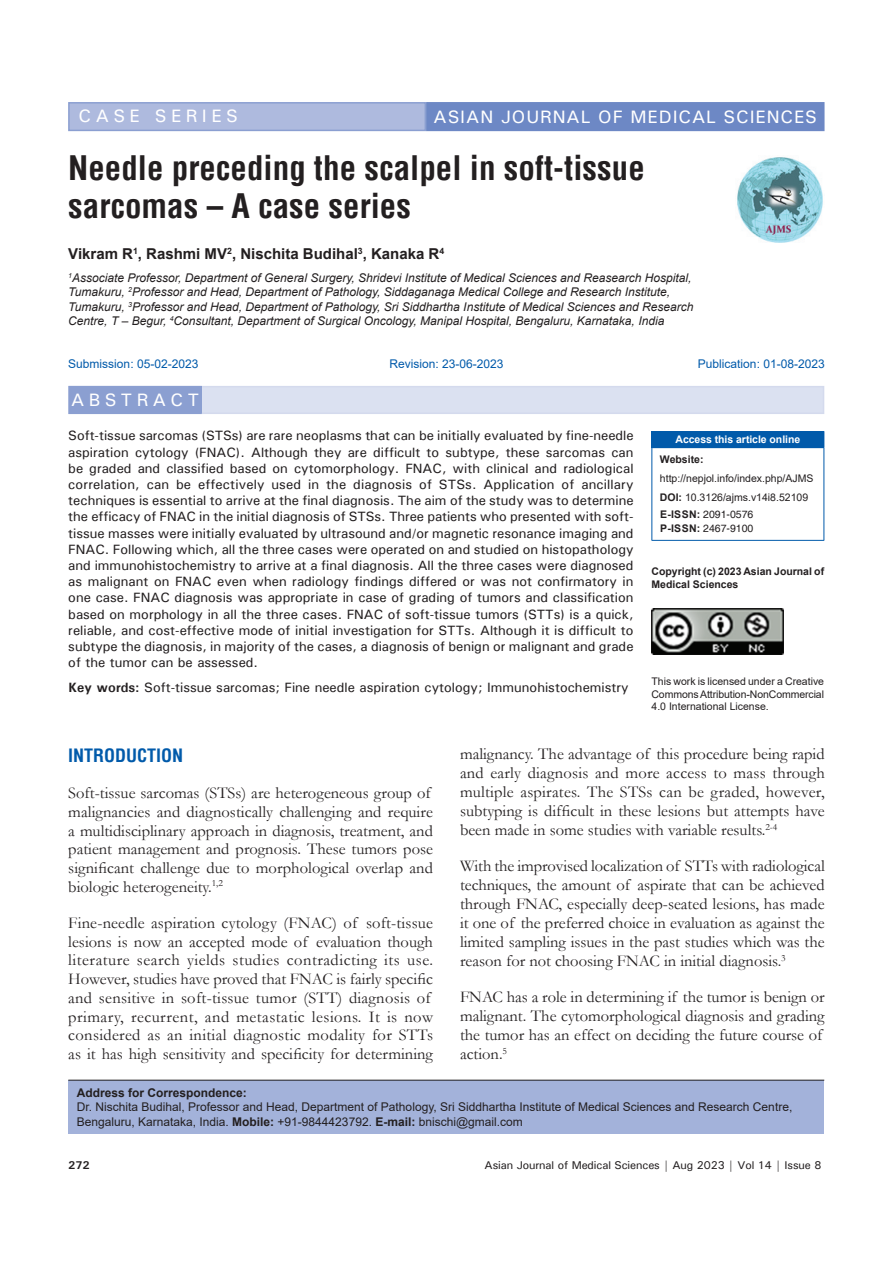
<style>
.page{position:relative;width:893px;height:1263px;background:#fff}
.page>*{position:absolute;margin:0;border:0;box-sizing:border-box;transform-origin:0 0}
.AT{font:700 condensed 33px/37.5px "Helvetica";color:#231f20}
.AH{font:500 18px "Univers";letter-spacing:.05em;color:#fff}
.t1{font:700 condensed 18px "Helvetica";color:#015aaa}
.AH-2{font:500 18px "Univers";letter-spacing:.25em;color:#fff}
.ABSH{font:500 18px "Univers";letter-spacing:.25em;color:#fff}
.TX{font:16.5px/18.8px "Garamond";color:#231f20}
.AU{font:700 15px "Helvetica";color:#231f20}
.ABS{font:500 13.5px/16.2px "Univers";color:#231f20;text-align:justify}
.KWD{font:500 13.5px "Univers";color:#231f20}
.AFF{font:italic 12px/14.4px "Arial";color:#231f20}
.ADD{font:12px/14.4px "Arial";color:#231f20}
.HIS{font:12px "Arial";color:#015aaa}
.t2{font:500 11.25px "Univers";letter-spacing:-.01em;color:#231f20}
.t3{font:700 11.25px "Univers";color:#231f20}
.License{font:10.5px/12.6px "Arial";letter-spacing:-.01em;color:#231f20;text-align:justify}
.License-2{font:700 10.5px/12.6px "Arial";color:#231f20}
.Web{font:10.5px/18.8px "Arial";color:#231f20}
.ISSN{font:10.5px/14.2px "Helvetica";color:#231f20}
.DOI{font:10.5px "Arial";color:#231f20}
.t4{font:700 10.5px "Arial";letter-spacing:-.005em;color:#fff}
.s1{font-weight:700}
</style>
<div class="page">
<div style="left:68px;top:1080px;width:756px;height:54px;background:#a3b2da"></div>
<hr style="left:68px;top:1080px;width:756px;height:1px;background:#231f20">
<img style="left:737px;top:157px;width:86px;height:86px">
<div style="left:69px;top:103px;width:356px;height:27px;background:#aebade"></div>
<div style="left:68px;top:102px;width:358px;height:29px;border:2px solid #8b9fd1"></div>
<div style="left:427px;top:103px;width:397px;height:27px;background:#6d88c5"></div>
<div style="left:426px;top:102px;width:398px;height:29px;border:2px solid #6d88c5"></div>
<div style="left:69px;top:386px;width:755px;height:28px;background:#dbe1f1"></div>
<div style="left:69px;top:387px;width:132px;height:26px;background:#8b9fd1"></div>
<div style="left:68px;top:386px;width:134px;height:28px;border:2px solid #8b9fd1"></div>
<div style="left:652px;top:431px;width:172px;height:17px;background:#015aaa"></div>
<svg style="left:651px;top:432px;width:1px;height:15px"></svg>
<hr style="left:651px;top:431px;width:173px;height:1px;background:#015aaa">
<hr style="left:651px;top:448px;width:1px;height:92px;background:#015aaa">
<hr style="left:651px;top:447px;width:173px;height:1px;background:#015aaa">
<hr style="left:823px;top:448px;width:1px;height:92px;background:#015aaa">
<hr style="left:651px;top:540px;width:173px;height:1px;background:#015aaa">
<img style="left:651px;top:608px;width:132px;height:46px">
<p class="AH-2" style="left:79px;top:105px;width:161px">CASE SERIES</p>
<p class="AH" style="left:434px;top:105px;width:385px">ASIAN JOURNAL OF MEDICAL SCIENCES</p>
<p class="AT" style="left:68px;top:149px;width:578px">Needle preceding the scalpel in soft-tissue sarcomas – A case series</p>
<p class="AU" style="left:68px;top:243px;width:377px">Vikram R<sup>1</sup>, Rashmi MV<sup>2</sup>, Nischita Budihal<sup>3</sup>, Kanaka R<sup>4</sup></p>
<p class="AFF" style="left:68px;top:271px;width:627px"><sup>1</sup>Associate Professor, Department of General Surgery, Shridevi Institute of Medical Sciences and Reasearch Hospital, Tumakuru, <sup>2</sup>Professor and Head, Department of Pathology, Siddaganaga Medical College and Research Institute, Tumakuru, <sup>3</sup>Professor and Head, Department of Pathology, Sri Siddhartha Institute of Medical Sciences and Research Centre, T – Begur, <sup>4</sup>Consultant, Department of Surgical Oncology, Manipal Hospital, Bengaluru, Karnataka, India</p>
<p class="HIS" style="left:68px;top:355px;width:132px">Submission: 05-02-2023</p>
<p class="HIS" style="left:389px;top:355px;width:116px">Revision: 23-06-2023</p>
<p class="HIS" style="left:698px;top:355px;width:128px">Publication: 01-08-2023</p>
<p class="ABSH" style="left:71px;top:388px;width:129px">ABSTRACT</p>
<p class="ABS" style="left:68px;top:427px;width:567px">Soft-tissue sarcomas (STSs) are rare neoplasms that can be initially evaluated by fine-needle aspiration cytology (FNAC). Although they are difficult to subtype, these sarcomas can be graded and classified based on cytomorphology. FNAC, with clinical and radiological correlation, can be effectively used in the diagnosis of STSs. Application of ancillary techniques is essential to arrive at the final diagnosis. The aim of the study was to determine the efficacy of FNAC in the initial diagnosis of STSs. Three patients who presented with soft&shy;tissue masses were initially evaluated by ultrasound and/or magnetic resonance imaging and FNAC. Following which, all the three cases were operated on and studied on histopathology and immunohistochemistry to arrive at a final diagnosis. All the three cases were diagnosed as malignant on FNAC even when radiology findings differed or was not confirmatory in one case. FNAC diagnosis was appropriate in case of grading of tumors and classification based on morphology in all the three cases. FNAC of soft-tissue tumors (STTs) is a quick, reliable, and cost-effective mode of initial investigation for STTs. Although it is difficult to subtype the diagnosis, in majority of the cases, a diagnosis of benign or malignant and grade of the tumor can be assessed.</p>
<p class="KWD" style="left:68px;top:679px;width:562px"><span class="s1">Key words:</span> Soft-tissue sarcomas; Fine needle aspiration cytology; Immunohistochemistry</p>
<p class="t4" style="left:675px;top:432px;width:126px">Access this article online</p>
<p class="Web" style="left:660px;top:450px;width:155px"><span class="s1">Website: </span>http://nepjol.info/index.php/AJMS</p>
<p class="DOI" style="left:660px;top:490px;width:150px"><span class="s1">DOI:</span> 10.3126/ajms.v14i8.52109</p>
<p class="ISSN" style="left:660px;top:508px;width:95px"><span class="s1">E-ISSN:</span> 2091-0576<br><span class="s1">P-ISSN:</span> 2467-9100</p>
<p class="License-2" style="left:651px;top:565px;width:174px">Copyright (c) 2023 Asian Journal of<br>Medical Sciences</p>
<p class="License" style="left:651px;top:675px;width:174px">This work is licensed under a Creative Commons Attribution-NonCommercial 4.0 International License.</p>
<h1 class="t1" style="left:68px;top:744px;width:117px">INTRODUCTION</h1>
<p class="TX" style="left:68px;top:783px;width:366px">Soft-tissue sarcomas (STSs) are heterogeneous group of malignancies and diagnostically challenging and require a multidisciplinary approach in diagnosis, treatment, and patient management and prognosis. These tumors pose significant challenge due to morphological overlap and biologic heterogeneity.<sup>1,2</sup></p>
<p class="TX" style="left:68px;top:913px;width:366px">Fine-needle aspiration cytology (FNAC) of soft-tissue lesions is now an accepted mode of evaluation though literature search yields studies contradicting its use.<br>However, studies have proved that FNAC is fairly specific and sensitive in soft-tissue tumor (STT) diagnosis of primary, recurrent, and metastatic lesions. It is now considered as an initial diagnostic modality for STTs as it has high sensitivity and specificity for determining</p>
<p class="TX" style="left:460px;top:744px;width:366px;text-align:justify">malignancy. The advantage of this procedure being rapid and early diagnosis and more access to mass through multiple aspirates. The STSs can be graded, however, subtyping is difficult in these lesions but attempts have been made in some studies with variable results.<sup>2-4</sup></p>
<p class="TX" style="left:460px;top:856px;width:366px;text-align:justify">With the improvised localization of STTs with radiological techniques, the amount of aspirate that can be achieved through FNAC, especially deep-seated lesions, has made it one of the preferred choice in evaluation as against the limited sampling issues in the past studies which was the reason for not choosing FNAC in initial diagnosis.<sup>3</sup></p>
<p class="TX" style="left:460px;top:987px;width:366px">FNAC has a role in determining if the tumor is benign or malignant. The cytomorphological diagnosis and grading the tumor has an effect on deciding the future course of action.<sup>5</sup></p>
<p class="ADD" style="left:77px;top:1085px;width:717px"><span class="s1">Address for Correspondence:<br></span>Dr. Nischita Budihal, Professor and Head, Department of Pathology, Sri Siddhartha Institute of Medical Sciences and Research Centre,<br>Bengaluru, Karnataka, India. <span class="s1">Mobile:</span> +91-9844423792. <span class="s1">E-mail:</span> bnischi@gmail.com</p>
<p class="t3" style="left:68px;top:1158px;width:23px">272</p>
<p class="t2" style="left:485px;top:1157px;width:338px">Asian Journal of Medical Sciences | Aug 2023 | Vol 14 | Issue 8</p>
</div>
